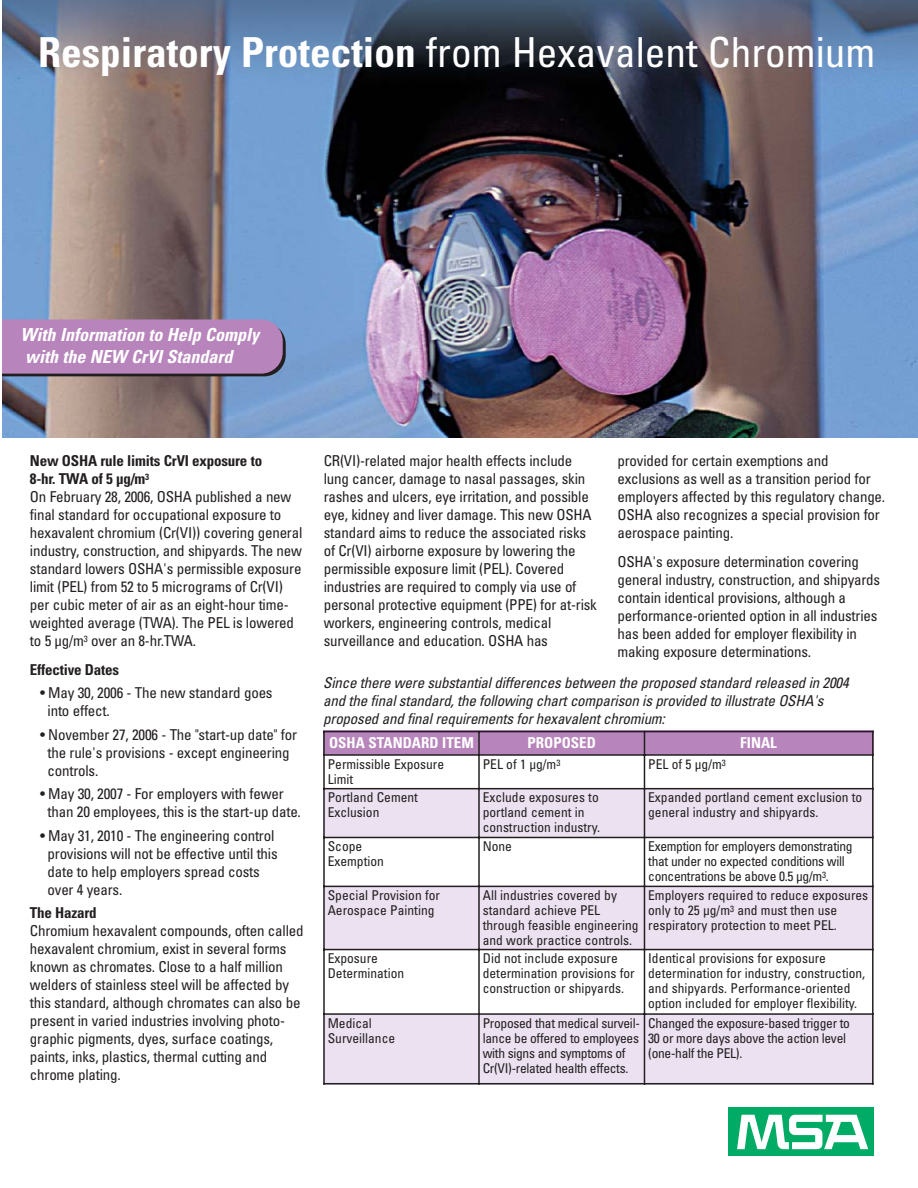
<style>
.page{position:relative;width:918px;height:1188px;background:#fff}
.page>*{position:absolute;margin:0;border:0;box-sizing:border-box;transform-origin:0 0}
.t1{font:condensed 41.4px "Univers LT Std";color:#fff}
.t2{font:italic 700 condensed 18px/21.6px "Univers LT Std";color:#fff}
.t3{font:condensed 15px/18px "Univers LT Std";letter-spacing:-.015em;color:#231f20}
.t4{font:italic condensed 15px/18px "Univers LT Std";letter-spacing:-.015em;color:#231f20}
.t5{font:700 condensed 15px "Univers LT Std";color:#fff}
.t6{font:700 condensed 15px "Univers LT Std";letter-spacing:-.015em;color:#231f20}
.t7{font:condensed 13.5px/15px "Univers LT Std";color:#231f20}
.t8{font:condensed 13.5px/15px "Univers LT Std";letter-spacing:-.02em;color:#231f20}
.s1{font-weight:700}
</style>
<div class="page">
<div style="left:728px;top:1108px;width:146px;height:48px;background:#00ab66"></div>
<svg style="left:737px;top:1115px;width:131px;height:34px"></svg>
<img style="left:2px;top:0;width:916px;height:437px">
<div style="left:323px;top:731px;width:156px;height:24px;background:#b785bb"></div>
<div style="left:479px;top:731px;width:165px;height:24px;background:#b785bb"></div>
<div style="left:644px;top:731px;width:230px;height:24px;background:#b785bb"></div>
<div style="left:323px;top:789px;width:156px;height:48px;background:#ebe1f0"></div>
<div style="left:479px;top:789px;width:165px;height:48px;background:#ebe1f0"></div>
<div style="left:644px;top:789px;width:230px;height:48px;background:#ebe1f0"></div>
<div style="left:323px;top:886px;width:156px;height:64px;background:#ebe1f0"></div>
<div style="left:479px;top:886px;width:165px;height:64px;background:#ebe1f0"></div>
<div style="left:644px;top:886px;width:230px;height:64px;background:#ebe1f0"></div>
<div style="left:323px;top:1014px;width:156px;height:70px;background:#ebe1f0"></div>
<div style="left:479px;top:1014px;width:165px;height:70px;background:#ebe1f0"></div>
<div style="left:644px;top:1014px;width:230px;height:70px;background:#ebe1f0"></div>
<hr style="left:323px;top:731px;width:2px;height:353px;background:#231f20">
<hr style="left:478px;top:731px;width:2px;height:353px;background:#231f20">
<hr style="left:644px;top:731px;width:1px;height:353px;background:#231f20">
<hr style="left:872px;top:731px;width:2px;height:353px;background:#231f20">
<hr style="left:323px;top:731px;width:551px;height:1px;background:#231f20">
<hr style="left:323px;top:754px;width:551px;height:2px;background:#231f20">
<hr style="left:323px;top:788px;width:551px;height:1px;background:#231f20">
<hr style="left:323px;top:837px;width:551px;height:1px;background:#231f20">
<hr style="left:323px;top:886px;width:551px;height:1px;background:#231f20">
<hr style="left:323px;top:949px;width:551px;height:1px;background:#231f20">
<hr style="left:323px;top:1013px;width:551px;height:2px;background:#231f20">
<hr style="left:323px;top:1083px;width:551px;height:1px;background:#231f20">
<svg style="left:2px;top:320px;width:284px;height:56px;background:#ae80b3"></svg>
<h1 class="t1" style="left:38px;top:32px;width:839px"><span class="s1">Respiratory Protection</span> from Hexavalent Chromium</h1>
<p class="t2" style="left:21px;top:325px;width:240px">With Information to Help Comply with the NEW CrVI Standard</p>
<p class="t3" style="left:30px;top:453px;width:274px"><span class="s1">New OSHA rule limits CrVI exposure to<br>8-hr. TWA of 5 μg/m</span><sup>3<br></sup>On February 28, 2006, OSHA published a new final standard for occupational exposure to hexavalent chromium (Cr(VI)) covering general industry, construction, and shipyards. The new standard lowers OSHA's permissible exposure limit (PEL) from 52 to 5 micrograms of Cr(VI) per cubic meter of air as an eight-hour time&shy;weighted average (TWA). The PEL is lowered to 5 μg/m<sup>3</sup> over an 8-hr.TWA.</p>
<p class="t6" style="left:30px;top:663px;width:91px">Effective Dates</p>
<p class="t3" style="left:48px;top:685px;width:227px;text-indent:-8px">• May 30, 2006 - The new standard goes into effect.</p>
<p class="t3" style="left:48px;top:726px;width:251px;text-indent:-8px">• November 27, 2006 - The "start-up date" for the rule's provisions - except engineering controls.</p>
<p class="t3" style="left:48px;top:786px;width:255px;text-indent:-8px">• May 30, 2007 - For employers with fewer than 20 employees, this is the start-up date.</p>
<p class="t3" style="left:48px;top:827px;width:232px;text-indent:-8px">• May 31, 2010 - The engineering control provisions will not be effective until this date to help employers spread costs over 4 years.</p>
<p class="t6" style="left:30px;top:906px;width:68px">The Hazard</p>
<p class="t3" style="left:30px;top:923px;width:275px">Chromium hexavalent compounds, often called hexavalent chromium, exist in several forms known as chromates. Close to a half million welders of stainless steel will be affected by this standard, although chromates can also be present in varied industries involving photo&shy;graphic pigments, dyes, surface coatings, paints, inks, plastics, thermal cutting and chrome plating.</p>
<p class="t3" style="left:324px;top:453px;width:275px">CR(VI)-related major health effects include lung cancer, damage to nasal passages, skin rashes and ulcers, eye irritation, and possible eye, kidney and liver damage. This new OSHA standard aims to reduce the associated risks of Cr(VI) airborne exposure by lowering the permissible exposure limit (PEL). Covered industries are required to comply via use of personal protective equipment (PPE) for at-risk workers, engineering controls, medical surveillance and education. OSHA has</p>
<p class="t3" style="left:618px;top:453px;width:269px">provided for certain exemptions and exclusions as well as a transition period for employers affected by this regulatory change.<br>OSHA also recognizes a special provision for aerospace painting.</p>
<p class="t3" style="left:618px;top:554px;width:264px">OSHA's exposure determination covering general industry, construction, and shipyards contain identical provisions, although a performance-oriented option in all industries has been added for employer flexibility in making exposure determinations.</p>
<p class="t4" style="left:323px;top:675px;width:527px">Since there were substantial differences between the proposed standard released in 2004 and the final standard, the following chart comparison is provided to illustrate OSHA's proposed and final requirements for hexavalent chromium:</p>
<p class="t5" style="left:329px;top:736px;width:146px">OSHA STANDARD ITEM</p>
<p class="t5" style="left:528px;top:736px;width:70px">PROPOSED</p>
<p class="t5" style="left:740px;top:736px;width:38px">FINAL</p>
<p class="t7" style="left:328px;top:757px;width:118px">Permissible Exposure<br>Limit</p>
<p class="t7" style="left:483px;top:757px;width:79px">PEL of 1 μg/m<sup>3</sup></p>
<p class="t7" style="left:648px;top:757px;width:79px">PEL of 5 μg/m<sup>3</sup></p>
<p class="t7" style="left:328px;top:791px;width:92px">Portland Cement<br>Exclusion</p>
<p class="t7" style="left:483px;top:791px;width:119px">Exclude exposures to portland cement in construction industry.</p>
<p class="t7" style="left:648px;top:791px;width:216px">Expanded portland cement exclusion to general industry and shipyards.</p>
<p class="t7" style="left:328px;top:840px;width:58px">Scope<br>Exemption</p>
<p class="t7" style="left:483px;top:840px;width:31px">None</p>
<p class="t8" style="left:648px;top:840px;width:206px">Exemption for employers demonstrating that under no expected conditions will concentrations be above 0.5 μg/m<sup>3</sup>.</p>
<p class="t7" style="left:328px;top:888px;width:114px">Special Provision for<br>Aerospace Painting</p>
<p class="t7" style="left:483px;top:888px;width:157px">All industries covered by standard achieve PEL through feasible engineering and work practice controls.</p>
<p class="t7" style="left:648px;top:888px;width:222px">Employers required to reduce exposures only to 25 μg/m<sup>3</sup> and must then use respiratory protection to meet PEL.</p>
<p class="t7" style="left:328px;top:952px;width:78px">Exposure<br>Determination</p>
<p class="t7" style="left:483px;top:952px;width:154px">Did not include exposure determination provisions for construction or shipyards.</p>
<p class="t7" style="left:648px;top:952px;width:219px">Identical provisions for exposure determination for industry, construction, and shipyards. Performance-oriented option included for employer flexibility.</p>
<p class="t7" style="left:328px;top:1016px;width:69px">Medical<br>Surveillance</p>
<p class="t8" style="left:483px;top:1016px;width:159px">Proposed that medical surveil&shy;lance be offered to employees with signs and symptoms of<br>Cr(VI)-related health effects.</p>
<p class="t8" style="left:648px;top:1016px;width:203px">Changed the exposure-based trigger to<br>30 or more days above the action level (one-half the PEL).</p>
</div>
